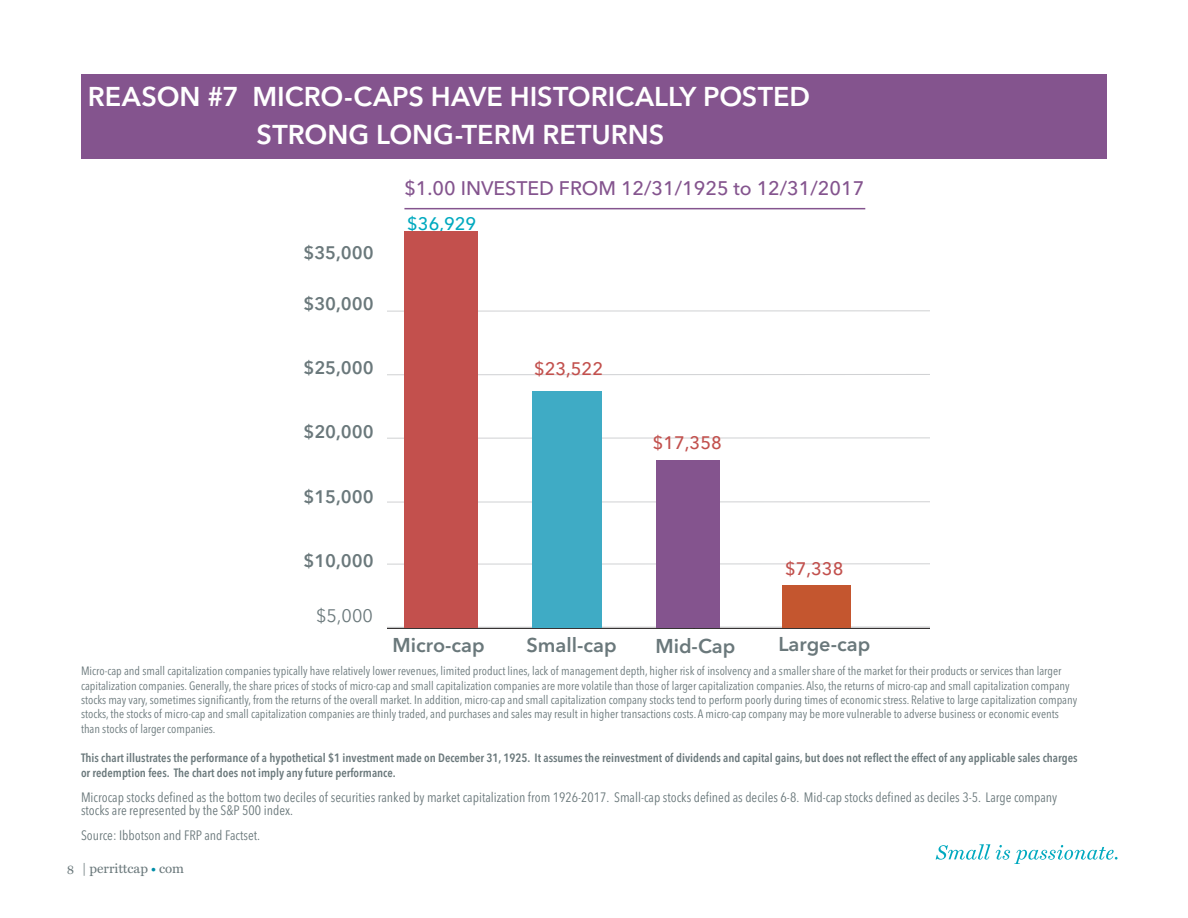
<style>
.page{position:relative;width:1188px;height:918px;background:#fff}
.page>*{position:absolute;margin:0;border:0;box-sizing:border-box;transform-origin:0 0}
.t1{font:600 27px/37.5px "Avenir Next LT Pro";color:#fff}
.t2{font:600 19.8px "Avenir Next LT Pro";color:#6a787b}
.t3{font:500 19.5px "Avenir Next LT Pro";color:#84548e}
.t4{font:600 18px "Avenir Next LT Pro";color:#6a787b}
.t5{font:500 18px "Avenir Next LT Pro";color:#c2504d}
.t6{font:500 18px "Avenir Next LT Pro";color:#00a9bf}
.t7{font:18px "Avenir Next LT Pro";color:#6a787b}
.t8{font:condensed 13.5px/13.5px "Avenir Next LT Pro";color:#6a787b}
.t9{font:13.5px "Miller Text";color:#6a787b}
.t10{font:condensed 12px/14.4px "Avenir Next LT Pro";color:#6a787b}
.t11{font:600 condensed 12px/14.4px "Avenir Next LT Pro";color:#6a787b}
.s1{color:#008da8}
</style>
<div class="page">
<div style="left:81px;top:74px;width:1026px;height:85px;background:#84548e"></div>
<hr style="left:388px;top:374px;width:541px;height:1px;background:#d1d2d4">
<hr style="left:388px;top:437px;width:541px;height:2px;background:#d1d2d4">
<hr style="left:388px;top:501px;width:541px;height:2px;background:#d1d2d4">
<hr style="left:388px;top:563px;width:541px;height:2px;background:#d1d2d4">
<hr style="left:388px;top:626px;width:541px;height:2px;background:#d1d2d4">
<hr style="left:388px;top:310px;width:541px;height:2px;background:#d1d2d4">
<hr style="left:388px;top:628px;width:541px;height:1px;background:#231f20">
<hr style="left:404px;top:208px;width:461px;height:1px;background:#84548e">
<svg style="left:936px;top:844px;width:54px;height:16px"></svg>
<svg style="left:996px;top:845px;width:122px;height:19px"></svg>
<div style="left:532px;top:391px;width:70px;height:236px;background:#3fabc5"></div>
<div style="left:404px;top:231px;width:74px;height:397px;background:#c3504d"></div>
<div style="left:657px;top:460px;width:63px;height:167px;background:#84548e"></div>
<div style="left:783px;top:585px;width:68px;height:43px;background:#c4562f"></div>
<h1 class="t1" style="left:256px;top:78px;width:555px;text-indent:-169px">REASON #7 MICRO-CAPS HAVE HISTORICALLY POSTED<br>STRONG LONG-TERM RETURNS</h1>
<h3 class="t3" style="left:404px;top:176px;width:461px">$1.00 INVESTED FROM 12/31/1925 to 12/31/2017</h3>
<h3 class="t4" style="left:303px;top:242px;width:72px">$35,000</h3>
<h3 class="t4" style="left:303px;top:292px;width:72px">$30,000</h3>
<h3 class="t4" style="left:303px;top:357px;width:72px">$25,000</h3>
<h3 class="t4" style="left:303px;top:421px;width:72px">$20,000</h3>
<h3 class="t4" style="left:303px;top:485px;width:72px">$15,000</h3>
<h3 class="t4" style="left:303px;top:550px;width:72px">$10,000</h3>
<h3 class="t7" style="left:316px;top:605px;width:58px">$5,000</h3>
<h3 class="t6" style="left:407px;top:213px;width:70px">$36,929</h3>
<h3 class="t5" style="left:534px;top:358px;width:70px">$23,522</h3>
<h3 class="t5" style="left:653px;top:432px;width:70px">$17,358</h3>
<h3 class="t5" style="left:785px;top:558px;width:60px">$7,338</h3>
<h2 class="t2" style="left:393px;top:633px;width:94px">Micro-cap</h2>
<h2 class="t2" style="left:526px;top:633px;width:92px">Small-cap</h2>
<h2 class="t2" style="left:655px;top:634px;width:81px">Mid-Cap</h2>
<h2 class="t2" style="left:778px;top:632px;width:93px">Large-cap</h2>
<p class="t10" style="left:81px;top:664px;width:998px">Micro-cap and small capitalization companies typically have relatively lower revenues, limited product lines, lack of management depth, higher risk of insolvency and a smaller share of the market for their products or services than larger capitalization companies. Generally, the share prices of stocks of micro-cap and small capitalization companies are more volatile than those of larger capitalization companies. Also, the returns of micro-cap and small capitalization company stocks may vary, sometimes significantly, from the returns of the overall market. In addition, micro-cap and small capitalization company stocks tend to perform poorly during times of economic stress. Relative to large capitalization company stocks, the stocks of micro-cap and small capitalization companies are thinly traded, and purchases and sales may result in higher transactions costs. A micro-cap company may be more vulnerable to adverse business or economic events than stocks of larger companies.</p>
<p class="t11" style="left:81px;top:751px;width:998px">This chart illustrates the performance of a hypothetical $1 investment made on December 31, 1925. It assumes the reinvestment of dividends and capital gains, but does not reflect the effect of any applicable sales charges or redemption fees. The chart does not imply any future performance.</p>
<p class="t8" style="left:81px;top:790px;width:978px">Microcap stocks defined as the bottom two deciles of securities ranked by market capitalization from 1926-2017. Small-cap stocks defined as deciles 6-8. Mid-cap stocks defined as deciles 3-5. Large company stocks are represented by the S&amp;P 500 index.</p>
<p class="t8" style="left:81px;top:829px;width:181px">Source: Ibbotson and FRP and Factset.</p>
<p class="t9" style="left:67px;top:862px;width:9px">8</p>
<p class="t9" style="left:82px;top:860px;width:104px">| perrittcap <span class="s1">•</span> com</p>
</div>
